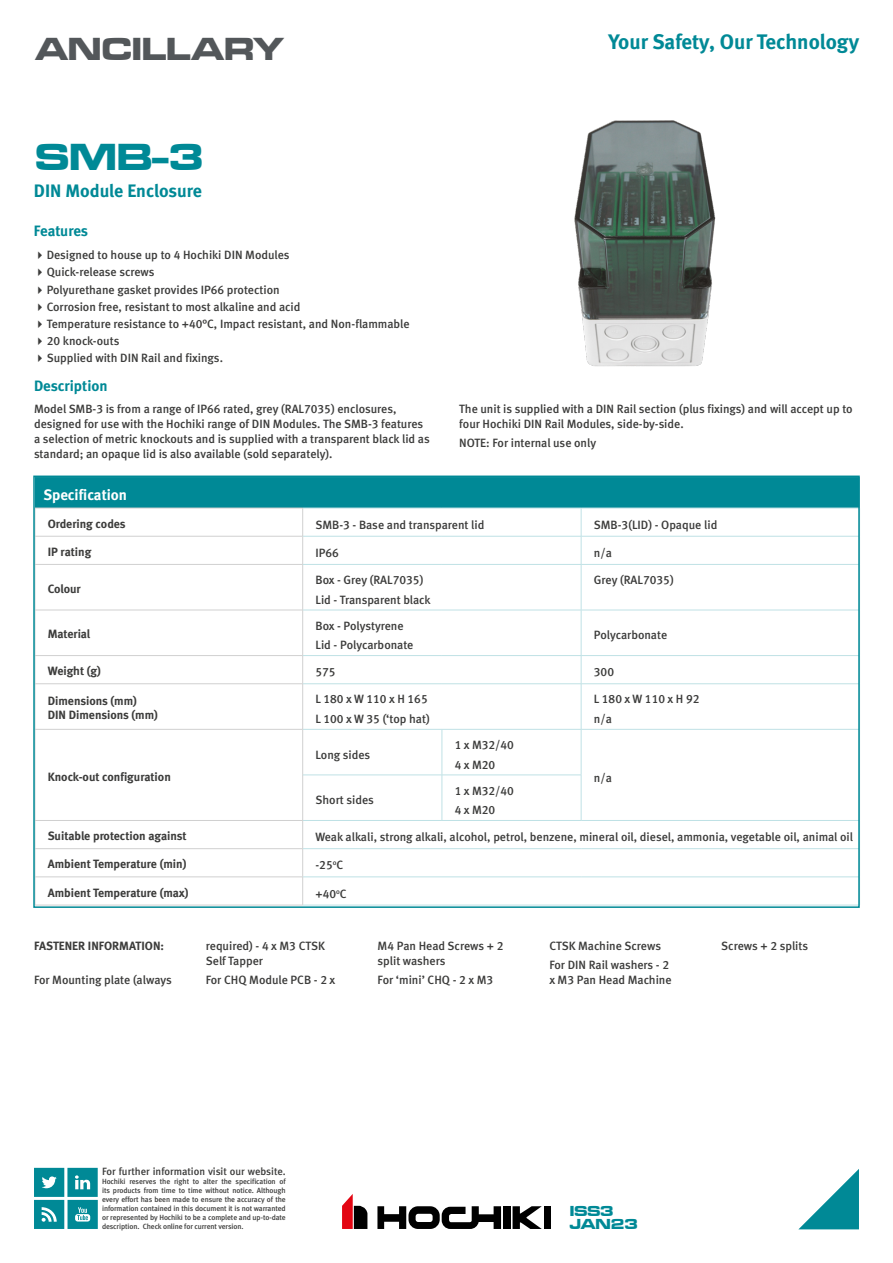
<style>
.page{position:relative;width:893px;height:1263px;background:#fff}
.page>*{position:absolute;margin:0;border:0;box-sizing:border-box;transform-origin:0 0}
.t1{font:39px "Microgramma D Bold Exte";color:#008996}
.t2{font:33px "Microgramma D Bold Exte";color:#53575a}
.t3{font:21px "Meta Bold CE Lf";color:#008996}
.Product_description{font:18px "Meta Bold CE Lf";color:#008996}
.t4{font:15px "Meta Bold CE Lf";letter-spacing:-.005em;color:#008996}
.t5{font:15px "Meta Bold CE Lf";color:#fff}
.t6{font:15px/12.8px "Microgramma D Bold Exte";color:#008996}
.Table_-_Headers{font:12px/15px "Meta Medium CELF";color:#3c3c3b}
.Table_body_text{font:12px/19.5px "Meta Medium CELF";color:#3c3c3b}
.Table_-_Headers-2{font:12px/14.4px "Meta Bold CE Lf";color:#3c3c3b}
.t7{font:10.5px "Meta Medium CELF";color:#3c3c3b}
.t8{font:7.5px/9px "Meta Medium CELF";letter-spacing:-.01em;color:#3c3c3b;text-align:justify}
</style>
<div class="page">
<svg style="left:342px;top:1194px;width:25px;height:35px"></svg>
<svg style="left:377px;top:1206px;width:124px;height:23px"></svg>
<div style="left:503px;top:1206px;width:8px;height:23px;background:#000"></div>
<svg style="left:513px;top:1206px;width:29px;height:23px"></svg>
<div style="left:544px;top:1206px;width:7px;height:23px;background:#000"></div>
<svg style="left:34px;top:1168px;width:64px;height:61px;background:#35a1ab"></svg>
<svg style="left:799px;top:1169px;width:60px;height:60px"></svg>
<img style="left:574px;top:120px;width:142px;height:247px">
<svg style="left:36px;top:565px;width:821px;height:340px"></svg>
<hr style="left:35px;top:564px;width:268px;height:1px;background:#d0d0d0">
<hr style="left:302px;top:565px;width:1px;height:45px;background:#d0d0d0">
<hr style="left:35px;top:610px;width:268px;height:1px;background:#d0d0d0">
<hr style="left:302px;top:610px;width:1px;height:45px;background:#d0d0d0">
<hr style="left:35px;top:655px;width:268px;height:1px;background:#d0d0d0">
<svg style="left:302px;top:656px;width:1px;height:27px"></svg>
<hr style="left:35px;top:683px;width:268px;height:1px;background:#d0d0d0">
<hr style="left:302px;top:684px;width:1px;height:45px;background:#d0d0d0">
<hr style="left:35px;top:729px;width:268px;height:1px;background:#d0d0d0">
<hr style="left:302px;top:729px;width:1px;height:46px;background:#d0d0d0">
<hr style="left:302px;top:775px;width:1px;height:45px;background:#d0d0d0">
<hr style="left:35px;top:820px;width:268px;height:1px;background:#d0d0d0">
<hr style="left:35px;top:848px;width:268px;height:1px;background:#d0d0d0">
<hr style="left:35px;top:877px;width:268px;height:1px;background:#d0d0d0">
<svg style="left:302px;top:821px;width:1px;height:84px"></svg>
<hr style="left:303px;top:564px;width:139px;height:1px;background:#bfe1e5">
<hr style="left:442px;top:564px;width:139px;height:1px;background:#bfe1e5">
<hr style="left:581px;top:564px;width:279px;height:1px;background:#bfe1e5">
<hr style="left:303px;top:610px;width:139px;height:1px;background:#bfe1e5">
<hr style="left:442px;top:610px;width:139px;height:1px;background:#bfe1e5">
<hr style="left:581px;top:610px;width:279px;height:1px;background:#bfe1e5">
<hr style="left:303px;top:655px;width:139px;height:1px;background:#bfe1e5">
<hr style="left:442px;top:655px;width:139px;height:1px;background:#bfe1e5">
<hr style="left:581px;top:655px;width:279px;height:1px;background:#bfe1e5">
<hr style="left:303px;top:683px;width:139px;height:1px;background:#bfe1e5">
<hr style="left:442px;top:683px;width:139px;height:1px;background:#bfe1e5">
<hr style="left:581px;top:683px;width:279px;height:1px;background:#bfe1e5">
<hr style="left:303px;top:729px;width:139px;height:1px;background:#bfe1e5">
<hr style="left:442px;top:729px;width:139px;height:1px;background:#bfe1e5">
<hr style="left:581px;top:729px;width:279px;height:1px;background:#bfe1e5">
<hr style="left:303px;top:775px;width:139px;height:1px;background:#bfe1e5">
<hr style="left:442px;top:775px;width:139px;height:1px;background:#bfe1e5">
<hr style="left:303px;top:820px;width:139px;height:1px;background:#bfe1e5">
<hr style="left:442px;top:820px;width:139px;height:1px;background:#bfe1e5">
<hr style="left:581px;top:820px;width:279px;height:1px;background:#bfe1e5">
<hr style="left:303px;top:848px;width:139px;height:1px;background:#bfe1e5">
<hr style="left:442px;top:848px;width:139px;height:1px;background:#bfe1e5">
<hr style="left:581px;top:848px;width:279px;height:1px;background:#bfe1e5">
<hr style="left:303px;top:877px;width:139px;height:1px;background:#bfe1e5">
<hr style="left:442px;top:877px;width:139px;height:1px;background:#bfe1e5">
<hr style="left:581px;top:877px;width:279px;height:1px;background:#bfe1e5">
<svg style="left:36px;top:478px;width:821px;height:86px"></svg>
<hr style="left:581px;top:565px;width:1px;height:45px;background:#bfe1e5">
<hr style="left:581px;top:610px;width:1px;height:45px;background:#bfe1e5">
<svg style="left:581px;top:656px;width:1px;height:27px"></svg>
<hr style="left:581px;top:684px;width:1px;height:45px;background:#bfe1e5">
<hr style="left:442px;top:729px;width:1px;height:46px;background:#bfe1e5">
<hr style="left:581px;top:729px;width:1px;height:46px;background:#bfe1e5">
<hr style="left:442px;top:775px;width:1px;height:45px;background:#bfe1e5">
<hr style="left:581px;top:775px;width:1px;height:45px;background:#bfe1e5">
<div style="left:33px;top:475px;width:827px;height:433px;border:2px solid #008996"></div>
<p class="t2" style="left:36px;top:26px;width:250px">ANCILLARY</p>
<p class="t1" style="left:35px;top:131px;width:170px">SMB-3</p>
<p class="Product_description" style="left:34px;top:180px;width:169px">DIN Module Enclosure</p>
<p class="t4" style="left:34px;top:221px;width:56px">Features</p>
<h3 class="t3" style="left:608px;top:29px;width:252px">Your Safety, Our Technology</h3>
<p class="Table_-_Headers" style="left:47px;top:248px;width:244px">Designed to house up to 4 Hochiki DIN Modules</p>
<p class="Table_-_Headers" style="left:47px;top:265px;width:109px">Quick-release screws</p>
<p class="Table_-_Headers" style="left:47px;top:282px;width:235px">Polyurethane gasket provides IP66 protection</p>
<p class="Table_-_Headers" style="left:47px;top:299px;width:255px">Corrosion free, resistant to most alkaline and acid</p>
<p class="Table_-_Headers" style="left:47px;top:316px;width:364px">Temperature resistance to +40°C, Impact resistant, and Non-flammable</p>
<p class="Table_-_Headers" style="left:47px;top:333px;width:74px">20 knock-outs</p>
<p class="Table_-_Headers" style="left:47px;top:350px;width:178px">Supplied with DIN Rail and fixings.</p>
<p class="Table_-_Headers" style="left:34px;top:401px;width:397px">Model SMB-3 is from a range of IP66 rated, grey (RAL7035) enclosures, designed for use with the Hochiki range of DIN Modules. The SMB-3 features a selection of metric knockouts and is supplied with a transparent black lid as standard; an opaque lid is also available (sold separately).</p>
<p class="Table_-_Headers" style="left:459px;top:401px;width:395px">The unit is supplied with a DIN Rail section (plus fixings) and will accept up to four Hochiki DIN Rail Modules, side-by-side.</p>
<p class="t4" style="left:34px;top:377px;width:75px">Description</p>
<p class="Table_-_Headers" style="left:459px;top:436px;width:138px">NOTE: For internal use only</p>
<p class="t5" style="left:43px;top:485px;width:85px">Specification</p>
<p class="Table_-_Headers-2" style="left:48px;top:516px;width:79px">Ordering codes</p>
<p class="Table_body_text" style="left:315px;top:515px;width:170px">SMB-3 - Base and transparent lid</p>
<p class="Table_body_text" style="left:594px;top:515px;width:125px">SMB-3(LID) - Opaque lid</p>
<p class="Table_-_Headers-2" style="left:48px;top:545px;width:45px">IP rating</p>
<p class="Table_body_text" style="left:315px;top:543px;width:25px">IP66</p>
<p class="Table_body_text" style="left:594px;top:543px;width:20px">n/a</p>
<p class="Table_-_Headers-2" style="left:48px;top:581px;width:34px">Colour</p>
<p class="Table_body_text" style="left:315px;top:570px;width:117px">Box - Grey (RAL7035)<br>Lid - Transparent black</p>
<p class="Table_body_text" style="left:594px;top:570px;width:81px">Grey (RAL7035)</p>
<p class="Table_-_Headers-2" style="left:48px;top:627px;width:44px">Material</p>
<p class="Table_body_text" style="left:315px;top:616px;width:99px">Box - Polystyrene<br>Lid - Polycarbonate</p>
<p class="Table_body_text" style="left:594px;top:626px;width:75px">Polycarbonate</p>
<p class="Table_-_Headers-2" style="left:48px;top:664px;width:55px">Weight (g)</p>
<p class="Table_body_text" style="left:315px;top:662px;width:22px">575</p>
<p class="Table_body_text" style="left:594px;top:662px;width:22px">300</p>
<p class="Table_-_Headers-2" style="left:48px;top:694px;width:112px">Dimensions (mm)<br>DIN Dimensions (mm)</p>
<p class="Table_body_text" style="left:315px;top:690px;width:116px">L 180 x W 110 x H 165<br>L 100 x W 35 (‘top hat)</p>
<p class="Table_body_text" style="left:594px;top:690px;width:107px">L 180 x W 110 x H 92 n/a</p>
<p class="Table_-_Headers-2" style="left:48px;top:769px;width:125px">Knock-out configuration</p>
<p class="Table_body_text" style="left:315px;top:745px;width:56px">Long sides</p>
<p class="Table_body_text" style="left:455px;top:735px;width:61px">1 x M32/40<br>4 x M20</p>
<p class="Table_body_text" style="left:315px;top:790px;width:60px">Short sides</p>
<p class="Table_body_text" style="left:455px;top:781px;width:61px">1 x M32/40<br>4 x M20</p>
<p class="Table_body_text" style="left:594px;top:768px;width:20px">n/a</p>
<p class="Table_-_Headers-2" style="left:48px;top:829px;width:141px">Suitable protection against</p>
<p class="Table_body_text" style="left:315px;top:827px;width:539px">Weak alkali, strong alkali, alcohol, petrol, benzene, mineral oil, diesel, ammonia, vegetable oil, animal oil</p>
<p class="Table_-_Headers-2" style="left:48px;top:857px;width:140px">Ambient Temperature (min)</p>
<p class="Table_body_text" style="left:315px;top:855px;width:29px">-25<sup>o</sup>C</p>
<p class="Table_-_Headers-2" style="left:48px;top:885px;width:142px">Ambient Temperature (max)</p>
<p class="Table_body_text" style="left:315px;top:884px;width:33px">+40<sup>o</sup>C</p>
<p class="Table_-_Headers-2" style="left:34px;top:938px;width:132px">FASTENER INFORMATION:</p>
<p class="Table_-_Headers" style="left:34px;top:972px;width:139px">For Mounting plate (always</p>
<p class="Table_-_Headers" style="left:206px;top:938px;width:121px">required) - 4 x M3 CTSK<br>Self Tapper</p>
<p class="Table_-_Headers" style="left:206px;top:972px;width:131px">For CHQ Module PCB - 2 x</p>
<p class="Table_-_Headers" style="left:378px;top:938px;width:127px">M4 Pan Head Screws + 2 split washers</p>
<p class="Table_-_Headers" style="left:378px;top:972px;width:117px">For ‘mini’ CHQ - 2 x M3</p>
<p class="Table_-_Headers" style="left:549px;top:938px;width:113px">CTSK Machine Screws</p>
<p class="Table_-_Headers" style="left:549px;top:957px;width:124px">For DIN Rail washers - 2 x M3 Pan Head Machine</p>
<p class="Table_-_Headers" style="left:721px;top:938px;width:88px">Screws + 2 splits</p>
<p class="t7" style="left:102px;top:1165px;width:185px">For further information visit our website.</p>
<p class="t8" style="left:102px;top:1177px;width:185px">Hochiki reserves the right to alter the specification of its products from time to time without notice. Although every effort has been made to ensure the accuracy of the information contained in this document it is not warranted or represented by Hochiki to be a complete and up-to-date description. Check online for current version.</p>
<p class="t6" style="left:570px;top:1204px;width:70px">ISS3<br>JAN23</p>
</div>
